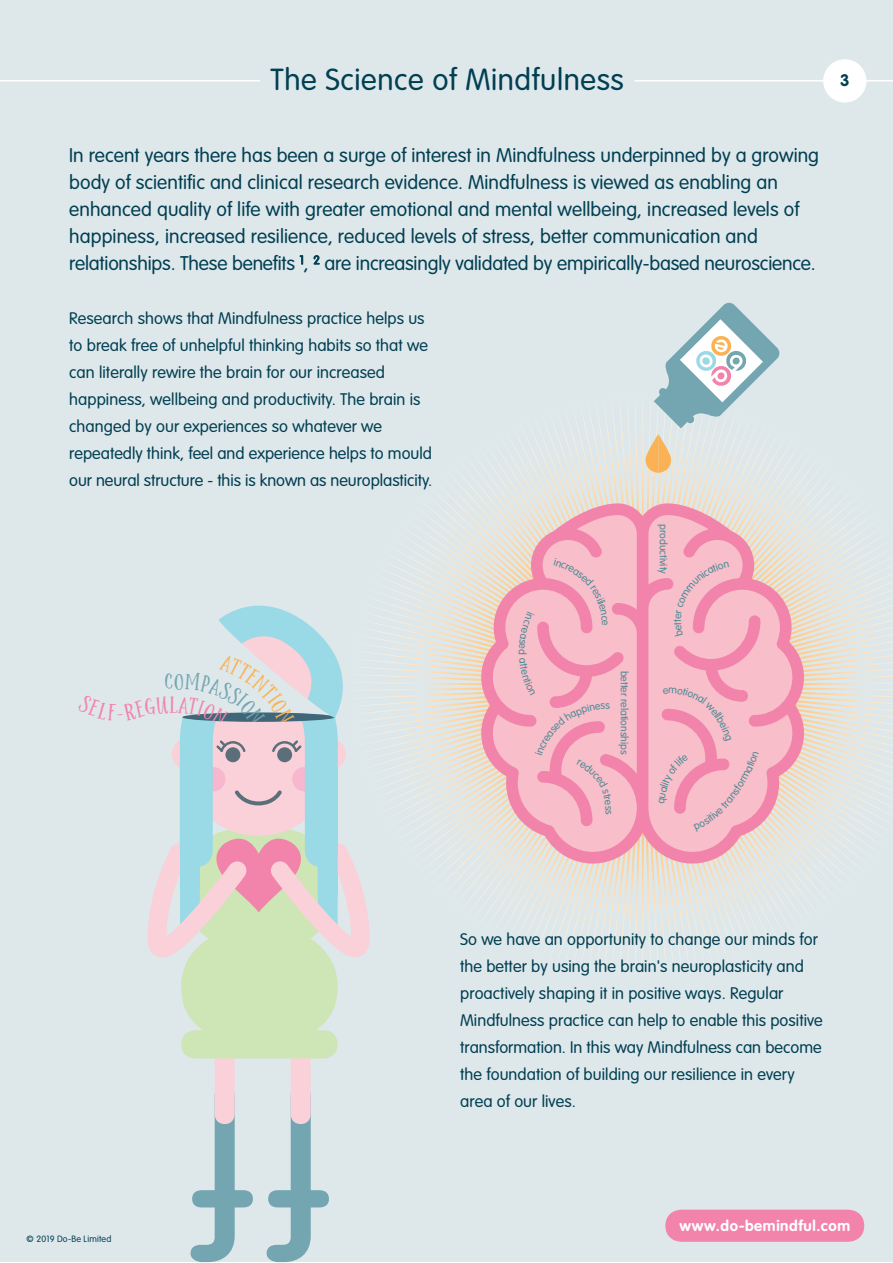
<style>
.page{position:relative;width:893px;height:1263px;background:#fff}
.page>*{position:absolute;margin:0;border:0;box-sizing:border-box;transform-origin:0 0}
.t1{font:300 30px "VAG Rounded";letter-spacing:.02em;color:#013f52}
.t2{font:23.4px "SD Serif";color:#f284ac}
.t3{font:300 19.5px/27px "VAG Rounded";letter-spacing:.005em;color:#013f52}
.t4{font:300 16.5px/27px "VAG Rounded";letter-spacing:.005em;color:#013f52}
.t5{font:700 16.5px "VAG Rounded";color:#013f52}
.t6{font:700 15px "VAG Rounded";letter-spacing:.04em;color:#fff}
.t7{font:300 10.5px "VAG Rounded";color:#4a8a93}
.t8{font:300 9px "VAG Rounded";letter-spacing:.02em;color:#013f52}
</style>
<div class="page">
<div style="left:0;top:0;width:892px;height:1262px;background:#dee8eb"></div>
<hr style="left:635px;top:80px;width:258px;height:1px;background:#fff">
<hr style="left:0;top:80px;width:260px;height:1px;background:#fff">
<svg style="left:300px;top:255px;width:3px;height:10px"></svg>
<svg style="left:314px;top:255px;width:6px;height:10px"></svg>
<svg style="left:379px;top:393px;width:514px;height:587px"></svg>
<svg style="left:470px;top:491px;width:351px;height:377px"></svg>
<svg style="left:481px;top:503px;width:323px;height:360px"></svg>
<svg style="left:646px;top:434px;width:25px;height:39px"></svg>
<svg style="left:654px;top:302px;width:126px;height:126px"></svg>
<div style="left:824px;top:60px;width:42px;height:42px;background:#fff;border-radius:50%"></div>
<div style="left:823px;top:59px;width:43px;height:44px;border:2px solid #fff;border-radius:50%"></div>
<div style="left:665px;top:1210px;width:199px;height:32px;background:#f284ac"></div>
<svg style="left:147px;top:605px;width:232px;height:657px"></svg>
<svg style="left:658px;top:562px;width:102px;height:270px;background:#f6b2c4"></svg>
<svg style="left:519px;top:558px;width:105px;height:268px;background:#f6b1c3"></svg>
<p class="t1" style="left:271px;top:62px;width:355px">The Science of Mindfulness</p>
<p class="t5" style="left:840px;top:70px;width:11px">3</p>
<p class="t3" style="left:69px;top:142px;width:751px">In recent years there has been a surge of interest in Mindfulness underpinned by a growing body of scientific and clinical research evidence. Mindfulness is viewed as enabling an enhanced quality of life with greater emotional and mental wellbeing, increased levels of happiness, increased resilience, reduced levels of stress, better communication and relationships. These benefits <sup>1</sup>, <sup>2</sup> are increasingly validated by empirically-based neuroscience.</p>
<p class="t4" style="left:69px;top:305px;width:364px">Research shows that Mindfulness practice helps us to break free of unhelpful thinking habits so that we can literally rewire the brain for our increased happiness, wellbeing and productivity. The brain is changed by our experiences so whatever we repeatedly think, feel and experience helps to mould our neural structure - this is known as neuroplasticity.</p>
<p class="t7" style="left:669px;top:524px;width:51px;rotate:90deg">productivity</p>
<p class="t2" style="left:169px;top:690px;width:10px">l</p>
<p class="t7" style="left:529px;top:649px;width:7px;rotate:90deg">d</p>
<p class="t7" style="left:630px;top:671px;width:86px;rotate:90deg">better relationships</p>
<p class="t7" style="left:672px;top:622px;width:4px;rotate:-90deg">t</p>
<p class="t4" style="left:460px;top:926px;width:364px">So we have an opportunity to change our minds for the better by using the brain's neuroplasticity and proactively shaping it in positive ways. Regular Mindfulness practice can help to enable this positive transformation. In this way Mindfulness can become the foundation of building our resilience in every area of our lives.</p>
<p class="t8" style="left:27px;top:1234px;width:86px">© 2019 Do-Be Limited</p>
<p class="t6" style="left:680px;top:1217px;width:172px">www.do-bemindful.com</p>
</div>
